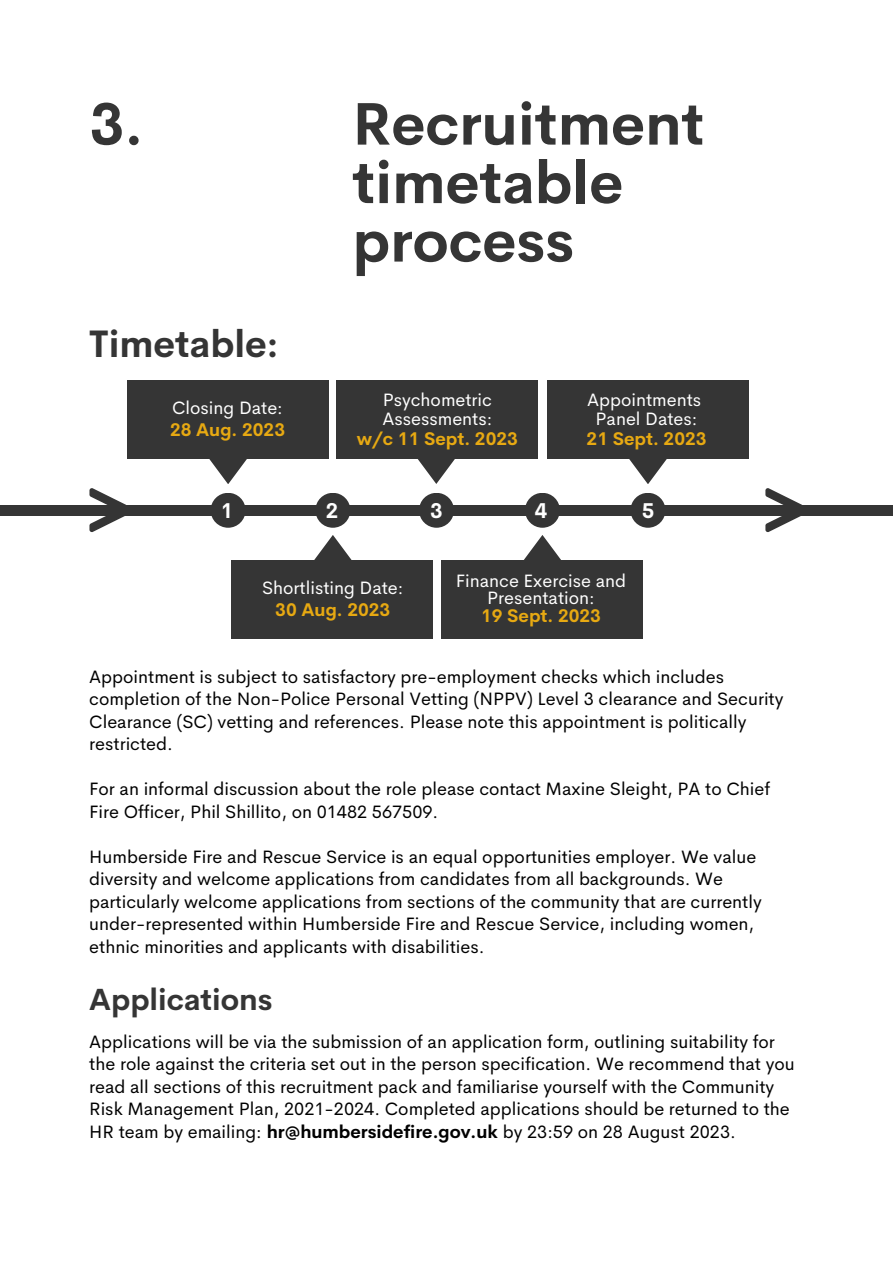
<style>
.page{position:relative;width:893px;height:1264px;background:#fff}
.page>*{position:absolute;margin:0;border:0;box-sizing:border-box;transform-origin:0 0}
.t1{font:700 58.8px/58.5px "Cerebri Sans";color:#353535}
.t2{font:700 37.5px "Cerebri Sans";color:#353535}
.t3{font:700 30px "Cerebri Sans";color:#353535}
.t4{font:700 21px "Cerebri Sans";color:#fff}
.t5{font:18px/22.5px "Cerebri Sans";color:#000}
.t6{font:18px/19px "Cerebri Sans";color:#fff}
.t7{font:700 18px "Cerebri Sans";color:#e7a912}
.s1{font-weight:700}
</style>
<div class="page">
<div style="left:0;top:505px;width:892px;height:10px;background:#353535"></div>
<svg style="left:89px;top:488px;width:38px;height:44px"></svg>
<svg style="left:765px;top:488px;width:38px;height:44px"></svg>
<div style="left:127px;top:380px;width:202px;height:79px;background:#353535"></div>
<svg style="left:209px;top:459px;width:38px;height:25px"></svg>
<div style="left:211px;top:493px;width:34px;height:34px;background:#353535;border-radius:50%"></div>
<div style="left:231px;top:560px;width:201px;height:79px;background:#353535"></div>
<svg style="left:314px;top:535px;width:38px;height:25px"></svg>
<div style="left:315px;top:493px;width:35px;height:34px;background:#353535;border-radius:50%"></div>
<div style="left:337px;top:380px;width:201px;height:79px;background:#353535"></div>
<svg style="left:417px;top:459px;width:38px;height:25px"></svg>
<div style="left:419px;top:493px;width:35px;height:34px;background:#353535;border-radius:50%"></div>
<div style="left:525px;top:493px;width:35px;height:34px;background:#353535;border-radius:50%"></div>
<div style="left:547px;top:380px;width:201px;height:79px;background:#353535"></div>
<svg style="left:629px;top:459px;width:38px;height:25px"></svg>
<div style="left:442px;top:560px;width:201px;height:79px;background:#353535"></div>
<svg style="left:524px;top:535px;width:37px;height:25px"></svg>
<div style="left:630px;top:493px;width:35px;height:34px;background:#353535;border-radius:50%"></div>
<p class="t1" style="left:89px;top:95px;width:56px">3.</p>
<p class="t2" style="left:89px;top:320px;width:191px">Timetable:</p>
<p class="t6" style="left:172px;top:398px;width:112px">Closing Date:</p>
<p class="t7" style="left:170px;top:418px;width:117px">28 Aug. 2023</p>
<p class="t4" style="left:221px;top:496px;width:14px">1</p>
<p class="t1" style="left:352px;top:95px;width:353px">Recruitment timetable process</p>
<p class="t6" style="left:382px;top:390px;width:111px">Psychometric<br>Assessments:</p>
<p class="t7" style="left:357px;top:426px;width:162px">w/c 11 Sept. 2023</p>
<p class="t4" style="left:326px;top:496px;width:14px">2</p>
<p class="t4" style="left:430px;top:496px;width:14px">3</p>
<p class="t4" style="left:534px;top:496px;width:14px">4</p>
<p class="t6" style="left:587px;top:390px;width:116px">Appointments</p>
<p class="t6" style="left:595px;top:409px;width:103px">Panel Dates:</p>
<p class="t7" style="left:586px;top:426px;width:121px">21 Sept. 2023</p>
<p class="t4" style="left:641px;top:496px;width:14px">5</p>
<p class="t6" style="left:262px;top:578px;width:143px">Shortlisting Date:</p>
<p class="t7" style="left:275px;top:598px;width:116px">30 Aug. 2023</p>
<p class="t6" style="left:456px;top:572px;width:172px;line-height:17px;text-align:center">Finance Exercise and<br>Presentation:</p>
<p class="t7" style="left:481px;top:604px;width:121px">19 Sept. 2023</p>
<p class="t5" style="left:89px;top:665px;width:695px">Appointment is subject to satisfactory pre-employment checks which includes completion of the Non-Police Personal Vetting (NPPV) Level 3 clearance and Security Clearance (SC) vetting and references. Please note this appointment is politically restricted.</p>
<p class="t5" style="left:89px;top:777px;width:682px">For an informal discussion about the role please contact Maxine Sleight, PA to Chief<br>Fire Officer, Phil Shillito, on 01482 567509.</p>
<p class="t5" style="left:89px;top:845px;width:674px">Humberside Fire and Rescue Service is an equal opportunities employer. We value diversity and welcome applications from candidates from all backgrounds. We particularly welcome applications from sections of the community that are currently under-represented within Humberside Fire and Rescue Service, including women, ethnic minorities and applicants with disabilities.</p>
<p class="t3" style="left:89px;top:980px;width:185px">Applications</p>
<p class="t5" style="left:89px;top:1030px;width:707px">Applications will be via the submission of an application form, outlining suitability for the role against the criteria set out in the person specification. We recommend that you read all sections of this recruitment pack and familiarise yourself with the Community Risk Management Plan, 2021-2024. Completed applications should be returned to the HR team by emailing: <span class="s1">hr@humbersidefire.gov.uk</span> by 23:59 on 28 August 2023.</p>
</div>
